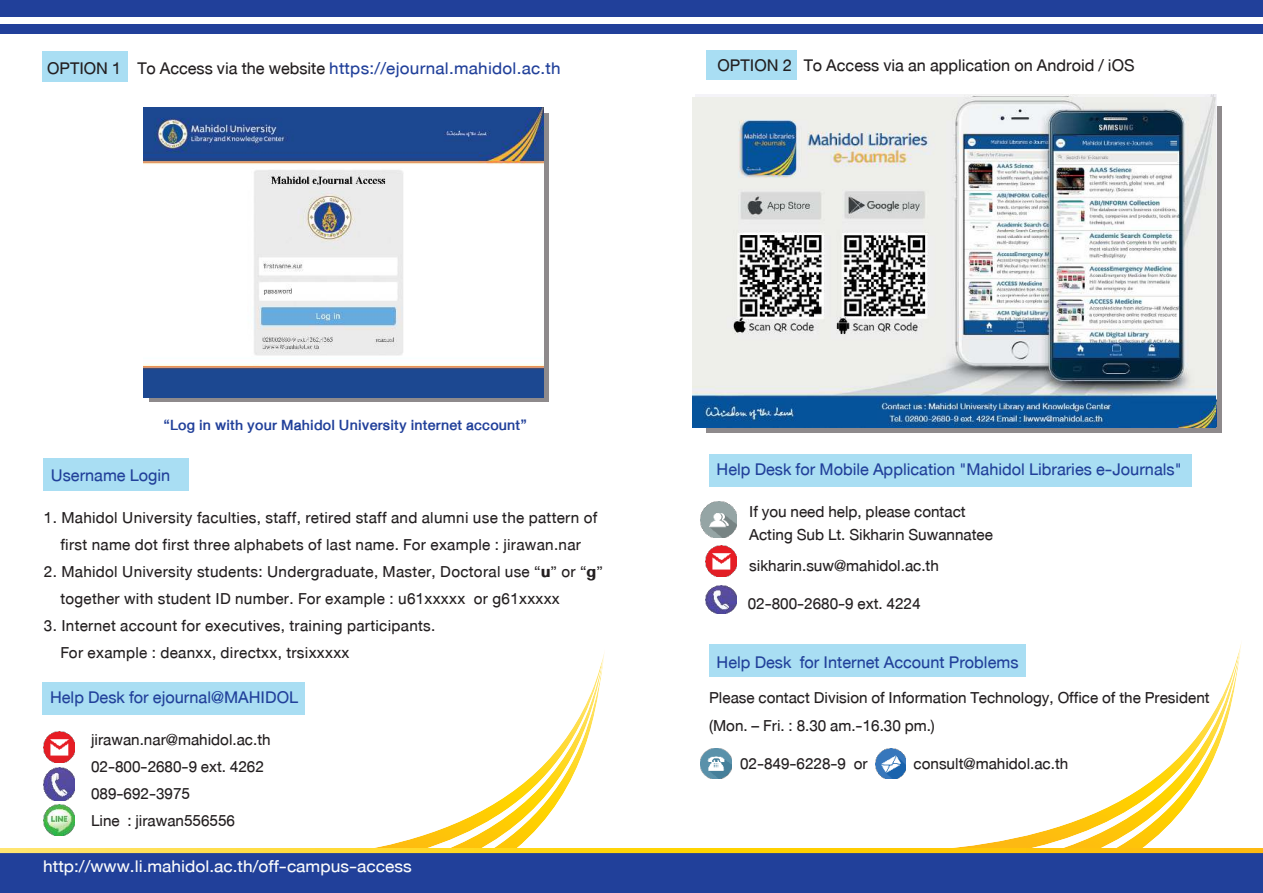
<style>
.page{position:relative;width:1263px;height:893px;background:#fff}
.page>*{position:absolute;margin:0;border:0;box-sizing:border-box;transform-origin:0 0}
.t1{font:24px "DB Helvethaica X 55";color:#21409a}
.t2{font:24px "DB Helvethaica X 55";color:#21409a;scale:1.05 1}
.t3{font:24px "DB Helvethaica X 55";color:#fafbfb;scale:1.07 1}
.t4{font:24px "DB Helvethaica X 55";color:#231f20}
.t5{font:22.5px/27px "DB Helvethaica X 55";letter-spacing:.015em;color:#231f20}
.t6{font:21px "DB Helvethaica X 65 Med";letter-spacing:.01em;color:#21409a}
.s1{color:#231f20}
.s2{font-family:"DB Helvethaica X 85 Blk"}
</style>
<div class="page">
<div style="left:0;top:0;width:1263px;height:33px;background:#21409a"></div>
<div style="left:1px;top:18px;width:1262px;height:6px;background:#fff"></div>
<img style="left:238px;top:652px;width:367px;height:196px">
<img style="left:875px;top:643px;width:367px;height:205px">
<div style="left:0;top:853px;width:1263px;height:40px;background:#21409a"></div>
<div style="left:44px;top:459px;width:145px;height:32px;background:#a9def3"></div>
<div style="left:42px;top:52px;width:86px;height:30px;background:#a9def3"></div>
<div style="left:707px;top:50px;width:90px;height:30px;background:#a9def3"></div>
<img style="left:705px;top:545px;width:31px;height:31px">
<img style="left:701px;top:502px;width:35px;height:36px">
<img style="left:706px;top:585px;width:31px;height:29px">
<img style="left:701px;top:748px;width:30px;height:31px">
<img style="left:875px;top:748px;width:30px;height:30px">
<img style="left:0;top:848px;width:1263px;height:5px">
<div style="left:707px;top:106px;width:515px;height:326px;background:linear-gradient(to right,#8e8a8c,#8e8a8c)"></div>
<div style="left:42px;top:682px;width:262px;height:32px;background:#a9def3"></div>
<img style="left:43px;top:805px;width:31px;height:31px">
<img style="left:43px;top:731px;width:31px;height:31px">
<img style="left:43px;top:767px;width:31px;height:33px">
<svg style="left:149px;top:113px;width:400px;height:289px;background:#858792"></svg>
<img style="left:144px;top:107px;width:399px;height:290px">
<img style="left:251px;top:168px;width:152px;height:188px">
<img style="left:692px;top:97px;width:524px;height:330px">
<div style="left:709px;top:455px;width:482px;height:32px;background:#a9def3"></div>
<div style="left:709px;top:645px;width:316px;height:32px;background:#a9def3"></div>
<p class="t2" style="left:47px;top:51px;width:491px"><span class="s1">OPTION 1 To Access via the website</span> https://ejournal.mahidol.ac.th</p>
<p class="t4" style="left:717px;top:49px;width:419px">OPTION 2 To Access via an application on Android / iOS</p>
<p class="t6" style="left:163px;top:410px;width:365px">“Log in with your Mahidol University internet account”</p>
<p class="t1" style="left:51px;top:458px;width:121px">Username Login</p>
<p class="t5" style="left:44px;top:502px;width:555px;text-align:center">1. Mahidol University faculties, staff, retired staff and alumni use the pattern of first name dot first three alphabets of last name. For example : jirawan.nar</p>
<p class="t5" style="left:60px;top:556px;width:544px;text-indent:-16px">2. Mahidol University students: Undergraduate, Master, Doctoral use “<span class="s2">u</span>” or “<span class="s2">g</span>” together with student ID number. For example : u61xxxxx or g61xxxxx</p>
<p class="t5" style="left:60px;top:610px;width:376px;text-indent:-16px">3. Internet account for executives, training participants.<br>For example : deanxx, directxx, trsixxxxx</p>
<p class="t1" style="left:50px;top:681px;width:250px">Help Desk for ejournal@MAHIDOL</p>
<p class="t5" style="left:91px;top:723px;width:181px">jirawan.nar@mahidol.ac.th<br>02-800-2680-9 ext. 4262<br>089-692-3975<br>Line : jirawan556556</p>
<p class="t3" style="left:43px;top:850px;width:346px">http://www.li.mahidol.ac.th/off-campus-access</p>
<p class="t1" style="left:717px;top:452px;width:466px">Help Desk for Mobile Application "Mahidol Libraries e-Journals"</p>
<p class="t5" style="left:749px;top:498px;width:245px;line-height:22.5px">If you need help, please contact<br>Acting Sub Lt. Sikharin Suwannatee</p>
<p class="t5" style="left:748px;top:545px;width:193px;line-height:37.5px">sikharin.suw@mahidol.ac.th<br>02-800-2680-9 ext. 4224</p>
<p class="t1" style="left:717px;top:645px;width:303px">Help Desk for Internet Account Problems</p>
<p class="t5" style="left:709px;top:681px;width:502px;line-height:27.9px">Please contact Division of Information Technology, Office of the President (Mon. – Fri. : 8.30 am.-16.30 pm.)</p>
<p class="t5" style="left:740px;top:748px;width:129px">02-849-6228-9 or</p>
<p class="t5" style="left:913px;top:748px;width:156px">consult@mahidol.ac.th</p>
</div>
